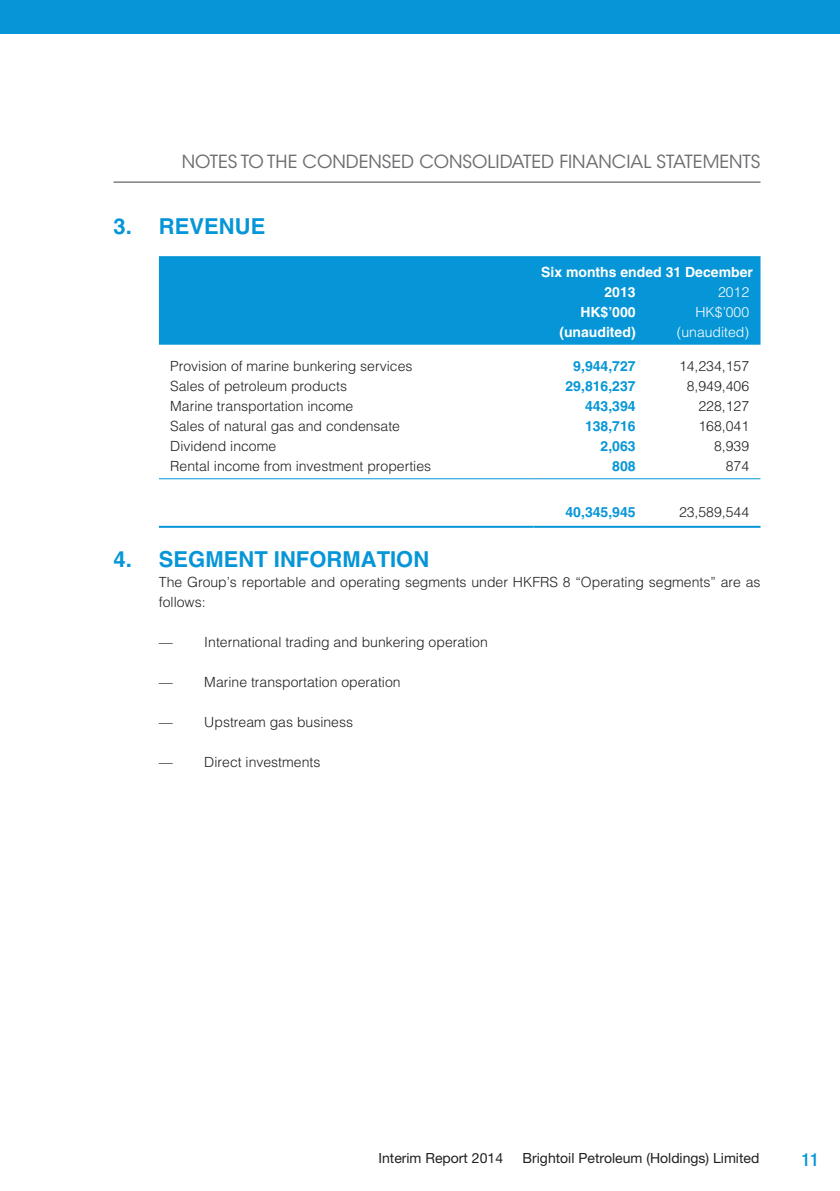
<style>
.page{position:relative;width:840px;height:1191px;background:#fff}
.page>*{position:absolute;margin:0;border:0;box-sizing:border-box;transform-origin:0 0}
._01_H1{font:700 22px "Helvetica LT Std";color:#0696d7}
.t1{font:18px "ITC Avant Garde Std";color:#6c6d70}
.t2{font:500 condensed 18px "Helvetica Neue LT Std";color:#0696d7}
._50_Table_txt{font:300 14px "Helvetica LT Std";color:#231f20}
._00_txt{font:300 14px/20px "Helvetica LT Std";color:#231f20}
.t3{font:14px "Helvetica Neue LT Std";color:#231f20}
._50_Table_txt-2{font:700 14px "Helvetica LT Std";color:#0696d7}
._50_Table_txt-3{font:700 14px "Helvetica LT Std";color:#fff}
._50_Table_txt-4{font:300 14px "Helvetica LT Std";color:#fff}
</style>
<div class="page">
<div style="left:0;top:0;width:839px;height:34px;background:#0696d7"></div>
<hr style="left:113px;top:181px;width:647px;height:2px;background:#6c6d70">
<div style="left:159px;top:256px;width:601px;height:89px;background:#0696d7"></div>
<hr style="left:159px;top:478px;width:374px;height:1px;background:#0696d7">
<hr style="left:533px;top:478px;width:113px;height:1px;background:#0696d7">
<hr style="left:646px;top:478px;width:114px;height:1px;background:#0696d7">
<hr style="left:159px;top:526px;width:374px;height:2px;background:#0696d7">
<hr style="left:533px;top:526px;width:113px;height:2px;background:#0696d7">
<hr style="left:646px;top:526px;width:114px;height:2px;background:#0696d7">
<p class="t1" style="left:182px;top:151px;width:580px">NOTES TO THE CONDENSED CONSOLIDATED FINANCIAL STATEMENTS</p>
<p class="_01_H1" style="left:113px;top:213px;width:153px">3. REVENUE</p>
<p class="_50_Table_txt-3" style="left:540px;top:263px;width:213px">Six months ended 31 December</p>
<p class="_50_Table_txt-3" style="left:604px;top:283px;width:33px">2013</p>
<p class="_50_Table_txt-4" style="left:717px;top:283px;width:33px">2012</p>
<p class="_50_Table_txt-3" style="left:580px;top:303px;width:57px">HK$’000</p>
<p class="_50_Table_txt-4" style="left:695px;top:303px;width:55px">HK$’000</p>
<p class="_50_Table_txt-3" style="left:559px;top:323px;width:78px">(unaudited)</p>
<p class="_50_Table_txt-4" style="left:676px;top:323px;width:74px">(unaudited)</p>
<p class="_50_Table_txt" style="left:170px;top:357px;width:243px">Provision of marine bunkering services</p>
<p class="_50_Table_txt-2" style="left:573px;top:357px;width:64px">9,944,727</p>
<p class="_50_Table_txt" style="left:678px;top:357px;width:72px">14,234,157</p>
<p class="_50_Table_txt" style="left:170px;top:377px;width:178px">Sales of petroleum products</p>
<p class="_50_Table_txt-2" style="left:565px;top:377px;width:72px">29,816,237</p>
<p class="_50_Table_txt" style="left:686px;top:377px;width:64px">8,949,406</p>
<p class="_50_Table_txt" style="left:170px;top:397px;width:184px">Marine transportation income</p>
<p class="_50_Table_txt-2" style="left:584px;top:397px;width:52px">443,394</p>
<p class="_50_Table_txt" style="left:698px;top:397px;width:52px">228,127</p>
<p class="_50_Table_txt" style="left:170px;top:417px;width:231px">Sales of natural gas and condensate</p>
<p class="_50_Table_txt-2" style="left:584px;top:417px;width:52px">138,716</p>
<p class="_50_Table_txt" style="left:698px;top:417px;width:52px">168,041</p>
<p class="_50_Table_txt" style="left:170px;top:437px;width:107px">Dividend income</p>
<p class="_50_Table_txt-2" style="left:600px;top:437px;width:37px">2,063</p>
<p class="_50_Table_txt" style="left:713px;top:437px;width:37px">8,939</p>
<p class="_50_Table_txt" style="left:170px;top:457px;width:262px">Rental income from investment properties</p>
<p class="_50_Table_txt-2" style="left:612px;top:457px;width:25px">808</p>
<p class="_50_Table_txt" style="left:725px;top:457px;width:25px">874</p>
<p class="_50_Table_txt-2" style="left:565px;top:503px;width:72px">40,345,945</p>
<p class="_50_Table_txt" style="left:678px;top:503px;width:72px">23,589,544</p>
<p class="_01_H1" style="left:113px;top:546px;width:317px">4. SEGMENT INFORMATION</p>
<p class="_00_txt" style="left:159px;top:572px;width:603px">The Group’s reportable and operating segments under HKFRS 8 “Operating segments” are as follows:</p>
<p class="_00_txt" style="left:159px;top:632px;width:330px">— International trading and bunkering operation</p>
<p class="_00_txt" style="left:159px;top:672px;width:243px">— Marine transportation operation</p>
<p class="_00_txt" style="left:159px;top:712px;width:195px">— Upstream gas business</p>
<p class="_00_txt" style="left:159px;top:752px;width:163px">— Direct investments</p>
<p class="t3" style="left:378px;top:1149px;width:126px">Interim Report 2014</p>
<p class="t3" style="left:522px;top:1149px;width:238px">Brightoil Petroleum (Holdings) Limited</p>
<p class="t2" style="left:801px;top:1149px;width:19px">11</p>
</div>
